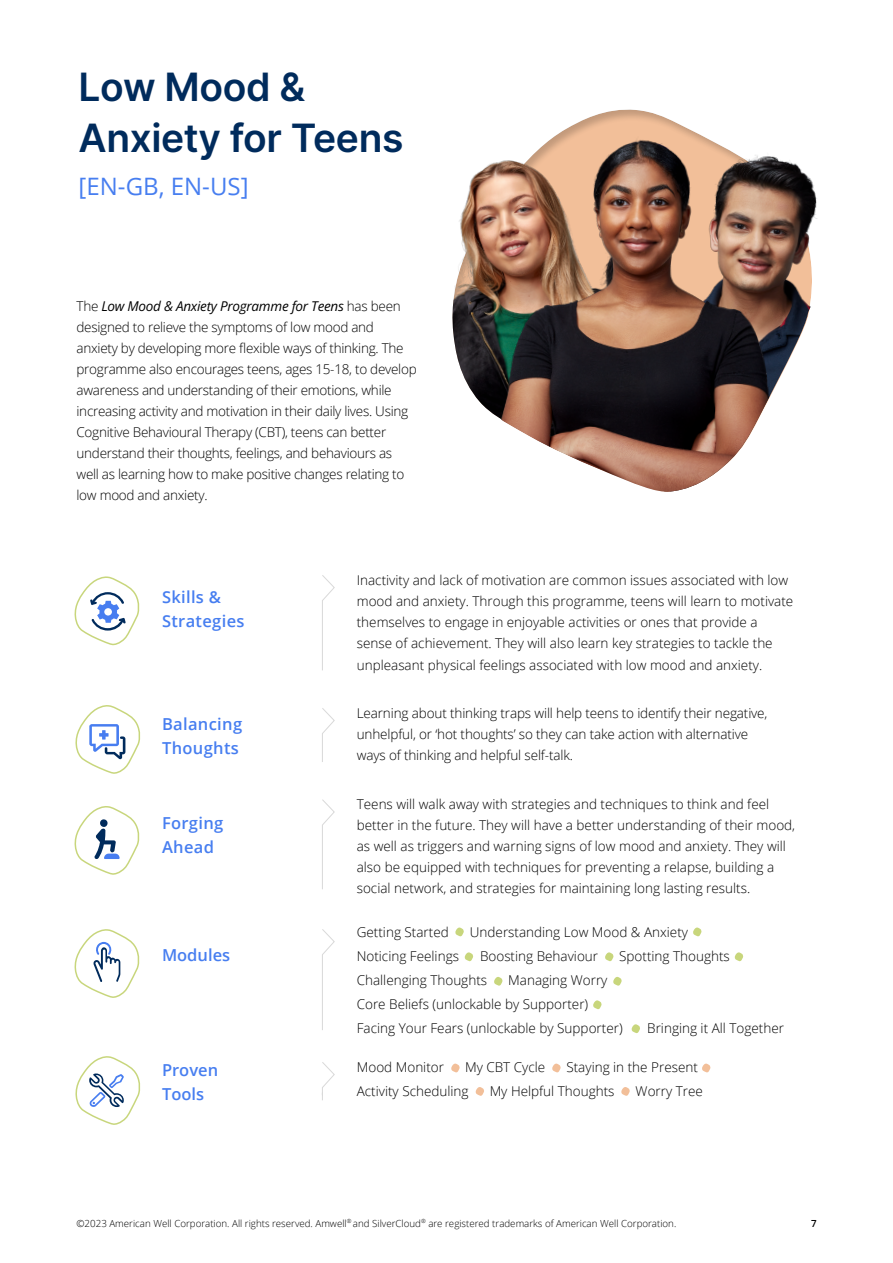
<style>
.page{position:relative;width:893px;height:1263px;background:#fff}
.page>*{position:absolute;margin:0;border:0;box-sizing:border-box;transform-origin:0 0}
.t1{font:600 39px/51px "Inter";letter-spacing:-.01em;color:#002b5c}
.t2{font:24px "Open Sans";color:#477ef0}
.t3{font:600 16.5px/24px "Open Sans";letter-spacing:.02em;color:#477ef0}
.t4{font:600 16.5px/24px "Open Sans";color:#477ef0}
.t5{font:300 13.5px/21px "Open Sans";color:#000}
.t6{font:300 13.5px/21px "Open Sans";letter-spacing:-.02em;color:#000}
.t7{font:300 9.75px "Open Sans";color:#000}
.t8{font:600 9.75px "Open Sans";color:#000}
.s1{font-style:italic}
</style>
<div class="page">
<svg style="left:322px;top:575px;width:13px;height:96px"></svg>
<svg style="left:322px;top:708px;width:13px;height:54px"></svg>
<svg style="left:322px;top:799px;width:13px;height:91px"></svg>
<svg style="left:322px;top:929px;width:13px;height:101px"></svg>
<svg style="left:322px;top:1062px;width:13px;height:39px"></svg>
<svg style="left:455px;top:927px;width:9px;height:9px"></svg>
<svg style="left:693px;top:927px;width:9px;height:9px"></svg>
<svg style="left:465px;top:952px;width:8px;height:9px"></svg>
<svg style="left:605px;top:952px;width:9px;height:9px"></svg>
<svg style="left:735px;top:952px;width:8px;height:9px"></svg>
<svg style="left:494px;top:977px;width:9px;height:9px"></svg>
<svg style="left:613px;top:977px;width:9px;height:9px"></svg>
<svg style="left:593px;top:1000px;width:9px;height:9px"></svg>
<svg style="left:631px;top:1024px;width:9px;height:9px"></svg>
<svg style="left:451px;top:1063px;width:9px;height:9px"></svg>
<svg style="left:552px;top:1063px;width:9px;height:9px"></svg>
<svg style="left:702px;top:1063px;width:8px;height:9px"></svg>
<svg style="left:476px;top:1087px;width:8px;height:9px"></svg>
<svg style="left:621px;top:1087px;width:9px;height:9px"></svg>
<svg style="left:74px;top:576px;width:66px;height:69px"></svg>
<svg style="left:75px;top:705px;width:66px;height:69px"></svg>
<svg style="left:74px;top:806px;width:66px;height:69px"></svg>
<svg style="left:74px;top:929px;width:66px;height:69px"></svg>
<svg style="left:75px;top:1056px;width:66px;height:69px"></svg>
<img style="left:452px;top:109px;width:365px;height:383px">
<h1 class="t1" style="left:79px;top:60px;width:326px">Low Mood &amp;<br>Anxiety for Teens</h1>
<h2 class="t2" style="left:79px;top:170px;width:171px">[EN-GB, EN-US]</h2>
<p class="t6" style="left:77px;top:295px;width:342px">The <span class="s1">Low Mood &amp; Anxiety Programme for Teens</span> has been designed to relieve the symptoms of low mood and anxiety by developing more flexible ways of thinking. The programme also encourages teens, ages 15-18, to develop awareness and understanding of their emotions, while increasing activity and motivation in their daily lives. Using Cognitive Behavioural Therapy (CBT), teens can better understand their thoughts, feelings, and behaviours as well as learning how to make positive changes relating to low mood and anxiety.</p>
<p class="t3" style="left:162px;top:585px;width:84px">Skills &amp;<br>Strategies</p>
<p class="t5" style="left:357px;top:570px;width:438px">Inactivity and lack of motivation are common issues associated with low mood and anxiety. Through this programme, teens will learn to motivate themselves to engage in enjoyable activities or ones that provide a sense of achievement. They will also learn key strategies to tackle the unpleasant physical feelings associated with low mood and anxiety.</p>
<p class="t3" style="left:162px;top:711px;width:82px">Balancing<br>Thoughts</p>
<p class="t5" style="left:357px;top:702px;width:412px">Learning about thinking traps will help teens to identify their negative, unhelpful, or ‘hot thoughts’ so they can take action with alternative ways of thinking and helpful self-talk.</p>
<p class="t3" style="left:162px;top:810px;width:63px">Forging<br>Ahead</p>
<p class="t4" style="left:162px;top:943px;width:70px">Modules</p>
<p class="t4" style="left:162px;top:1058px;width:58px">Proven<br>Tools</p>
<p class="t5" style="left:357px;top:793px;width:440px">Teens will walk away with strategies and techniques to think and feel better in the future. They will have a better understanding of their mood, as well as triggers and warning signs of low mood and anxiety. They will also be equipped with techniques for preventing a relapse, building a social network, and strategies for maintaining long lasting results.</p>
<p class="t5" style="left:357px;top:921px;width:94px">Getting Started</p>
<p class="t5" style="left:470px;top:921px;width:220px">Understanding Low Mood &amp; Anxiety</p>
<p class="t5" style="left:357px;top:945px;width:104px">Noticing Feelings</p>
<p class="t5" style="left:480px;top:945px;width:120px">Boosting Behaviour</p>
<p class="t5" style="left:619px;top:945px;width:112px">Spotting Thoughts</p>
<p class="t5" style="left:357px;top:969px;width:132px">Challenging Thoughts</p>
<p class="t5" style="left:357px;top:967px;width:267px;line-height:24px;text-indent:151px">Managing Worry<br>Core Beliefs (unlockable by Supporter)<br>Facing Your Fears (unlockable by Supporter)</p>
<p class="t5" style="left:647px;top:1017px;width:138px">Bringing it All Together</p>
<p class="t5" style="left:357px;top:1057px;width:89px">Mood Monitor</p>
<p class="t5" style="left:465px;top:1057px;width:82px">My CBT Cycle</p>
<p class="t5" style="left:566px;top:1057px;width:133px">Staying in the Present</p>
<p class="t5" style="left:357px;top:1081px;width:113px">Activity Scheduling</p>
<p class="t5" style="left:490px;top:1081px;width:126px">My Helpful Thoughts</p>
<p class="t5" style="left:636px;top:1081px;width:69px">Worry Tree</p>
<p class="t7" style="left:77px;top:1216px;width:601px">©2023 American Well Corporation. All rights reserved. Amwell<sup>®</sup> and SilverCloud<sup>®</sup> are registered trademarks of American Well Corporation.</p>
<p class="t8" style="left:811px;top:1216px;width:7px">7</p>
</div>
